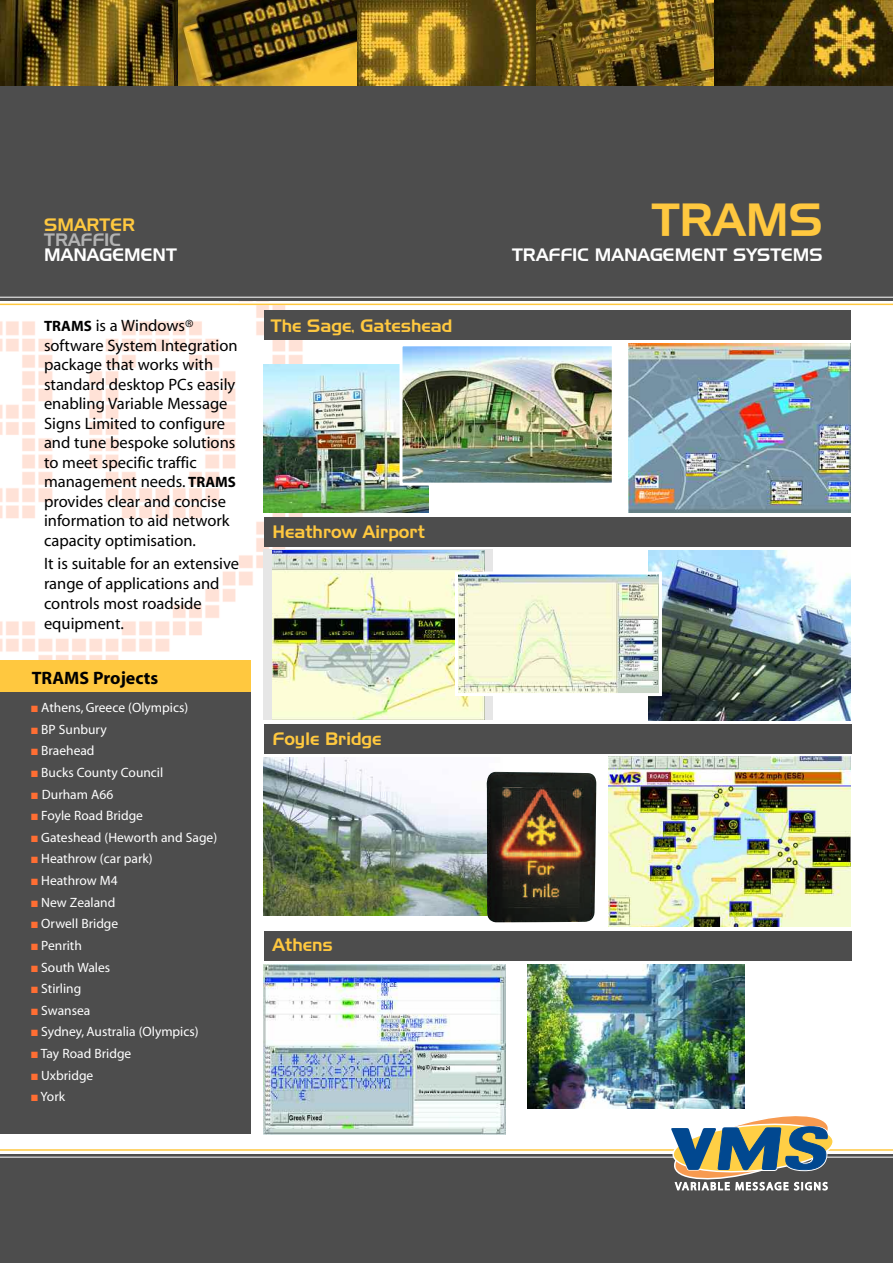
<style>
.page{position:relative;width:893px;height:1263px;background:#fff}
.page>*{position:absolute;margin:0;border:0;box-sizing:border-box;transform-origin:0 0}
.t1{font:46.5px "Slicker";color:#ffc83f}
.t2{font:18px "Slicker";color:#ffc83f}
.t3{font:18px "Slicker";color:#fff}
.t4{font:700 18px "Myriad";color:#000}
.t5{font:18px "Slicker";color:#b3b3b3}
.t6{font:16.5px/19.5px "Myriad";color:#000}
.t7{font:13.5px "Myriad";color:#fff}
.s1{font-weight:700;font-size:15px}
.s2{color:#ff6e33}
</style>
<div class="page">
<img style="left:0;top:301px;width:318px;height:367px">
<div style="left:0;top:0;width:893px;height:301px;background:#4d4d4d"></div>
<hr style="left:0;top:304px;width:893px;height:1px;background:#ffc83f">
<hr style="left:0;top:297px;width:893px;height:1px;background:#fff">
<img style="left:649px;top:550px;width:201px;height:170px">
<img style="left:608px;top:756px;width:242px;height:171px">
<img style="left:527px;top:965px;width:217px;height:143px">
<div style="left:264px;top:550px;width:229px;height:170px;background:#e6e6e6"></div>
<img style="left:272px;top:550px;width:213px;height:170px">
<img style="left:264px;top:964px;width:241px;height:170px">
<img style="left:0;top:0;width:179px;height:85px">
<img style="left:179px;top:0;width:178px;height:85px">
<img style="left:536px;top:0;width:178px;height:85px">
<img style="left:714px;top:0;width:179px;height:85px">
<img style="left:357px;top:0;width:179px;height:85px">
<div style="left:0;top:1154px;width:893px;height:109px;background:#4d4d4d"></div>
<hr style="left:0;top:1149px;width:893px;height:2px;background:#ffc83f">
<hr style="left:0;top:1157px;width:893px;height:1px;background:#fff">
<svg style="left:668px;top:1116px;width:168px;height:75px"></svg>
<img style="left:628px;top:343px;width:222px;height:170px">
<div style="left:0;top:662px;width:251px;height:471px;background:#4d4d4d"></div>
<div style="left:0;top:661px;width:251px;height:31px;background:#ffc83f"></div>
<img style="left:459px;top:575px;width:199px;height:117px">
<div style="left:455px;top:571px;width:207px;height:125px;border:3px solid #fff"></div>
<div style="left:264px;top:310px;width:586px;height:30px;background:#4d4d4d"></div>
<div style="left:264px;top:517px;width:586px;height:30px;background:#4d4d4d"></div>
<div style="left:264px;top:724px;width:588px;height:30px;background:#4d4d4d"></div>
<div style="left:264px;top:931px;width:588px;height:29px;background:#4d4d4d"></div>
<img style="left:264px;top:364px;width:164px;height:149px">
<img style="left:404px;top:347px;width:207px;height:135px">
<div style="left:400px;top:343px;width:215px;height:143px;border:3px solid #fff"></div>
<img style="left:264px;top:757px;width:238px;height:159px">
<img style="left:485px;top:772px;width:111px;height:150px">
<p class="t2" style="left:44px;top:214px;width:92px">SMARTER</p>
<p class="t5" style="left:44px;top:229px;width:78px">TRAFFIC</p>
<p class="t3" style="left:44px;top:245px;width:134px">MANAGEMENT</p>
<p class="t6" style="left:44px;top:317px;width:195px"><span class="s1">TRAMS</span> is a Windows® software System Integration package that works with standard desktop PCs easily enabling Variable Message<br>Signs Limited to configure and tune bespoke solutions to meet specific traffic management needs. <span class="s1">TRAMS </span>provides clear and concise information to aid network capacity optimisation.</p>
<p class="t6" style="left:44px;top:555px;width:197px">It is suitable for an extensive range of applications and controls most roadside equipment.</p>
<p class="t4" style="left:32px;top:671px;width:128px">TRAMS Projects</p>
<p class="t7" style="left:31px;top:702px;width:158px"><span class="s2">■</span> Athens, Greece (Olympics)</p>
<p class="t7" style="left:31px;top:724px;width:77px"><span class="s2">■</span> BP Sunbury</p>
<p class="t7" style="left:31px;top:746px;width:65px"><span class="s2">■</span> Braehead</p>
<p class="t7" style="left:31px;top:767px;width:134px"><span class="s2">■</span> Bucks County Council</p>
<p class="t7" style="left:31px;top:789px;width:84px"><span class="s2">■</span> Durham A66</p>
<p class="t7" style="left:31px;top:810px;width:113px"><span class="s2">■</span> Foyle Road Bridge</p>
<p class="t7" style="left:31px;top:832px;width:187px"><span class="s2">■</span> Gateshead (Heworth and Sage)</p>
<p class="t7" style="left:31px;top:854px;width:123px"><span class="s2">■</span> Heathrow (car park)</p>
<p class="t7" style="left:31px;top:875px;width:88px"><span class="s2">■</span> Heathrow M4</p>
<p class="t7" style="left:31px;top:897px;width:86px"><span class="s2">■</span> New Zealand</p>
<p class="t7" style="left:31px;top:919px;width:88px"><span class="s2">■</span> Orwell Bridge</p>
<p class="t7" style="left:31px;top:940px;width:52px"><span class="s2">■</span> Penrith</p>
<p class="t7" style="left:31px;top:962px;width:80px"><span class="s2">■</span> South Wales</p>
<p class="t7" style="left:31px;top:983px;width:52px"><span class="s2">■</span> Stirling</p>
<p class="t7" style="left:31px;top:1005px;width:61px"><span class="s2">■</span> Swansea</p>
<p class="t7" style="left:31px;top:1027px;width:169px"><span class="s2">■</span> Sydney, Australia (Olympics)</p>
<p class="t7" style="left:31px;top:1048px;width:102px"><span class="s2">■</span> Tay Road Bridge</p>
<p class="t7" style="left:31px;top:1070px;width:64px"><span class="s2">■</span> Uxbridge</p>
<p class="t7" style="left:31px;top:1092px;width:35px"><span class="s2">■</span> York</p>
<p class="t2" style="left:271px;top:315px;width:183px">The Sage, Gateshead</p>
<p class="t2" style="left:273px;top:522px;width:154px">Heathrow Airport</p>
<p class="t2" style="left:273px;top:728px;width:110px">Foyle Bridge</p>
<p class="t2" style="left:273px;top:935px;width:62px">Athens</p>
<h1 class="t1" style="left:652px;top:194px;width:172px">TRAMS</h1>
<p class="t3" style="left:512px;top:245px;width:312px">TRAFFIC MANAGEMENT SYSTEMS</p>
</div>
